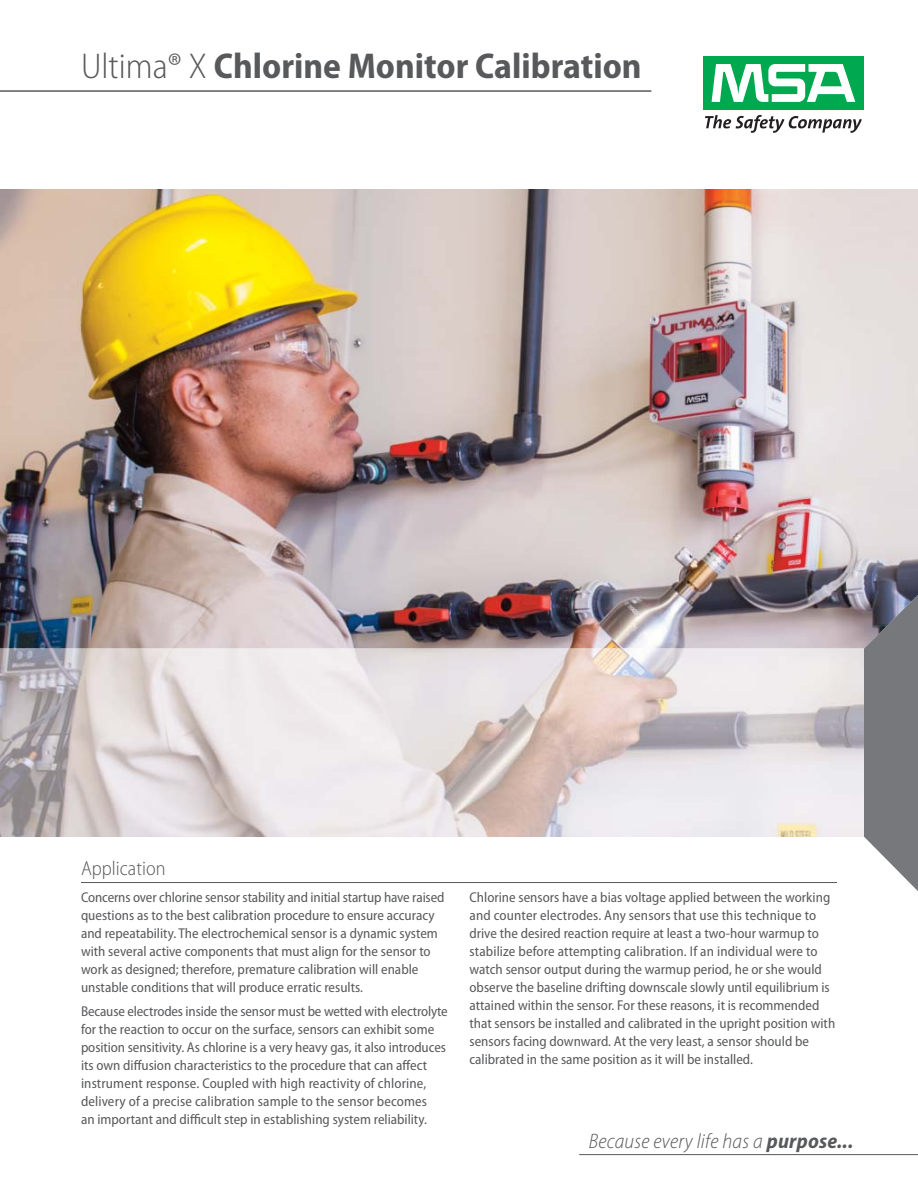
<style>
.page{position:relative;width:918px;height:1188px;background:#fff}
.page>*{position:absolute;margin:0;border:0;box-sizing:border-box;transform-origin:0 0}
.t1{font:700 semi-condensed 36px "Myriad Pro";color:#58595b}
.t2{font:italic 300 semi-condensed 21px "Myriad Pro";letter-spacing:.01em;color:#58595b}
.t3{font:300 semi-condensed 20.25px "Myriad Pro";color:#58595b}
.t4{font:semi-condensed 14.25px/18px "Myriad Pro";color:#58595b}
.s1{font-weight:300}
.s2{font-weight:700}
</style>
<div class="page">
<img style="left:0;top:189px;width:918px;height:393px">
<hr style="left:0;top:90px;width:651px;height:2px;background:#58595b">
<hr style="left:579px;top:1154px;width:339px;height:1px;background:#58595b">
<img style="left:0;top:582px;width:864px;height:255px">
<div style="left:703px;top:56px;width:161px;height:54px;background:#00a94f"></div>
<svg style="left:712px;top:64px;width:143px;height:38px"></svg>
<svg style="left:705px;top:115px;width:157px;height:18px"></svg>
<hr style="left:81px;top:882px;width:756px;height:1px;background:#58595b">
<svg style="left:864px;top:552px;width:54px;height:339px;background:#828288"></svg>
<h1 class="t1" style="left:81px;top:45px;width:562px"><span class="s1">Ultima® X</span> Chlorine Monitor Calibration</h1>
<h3 class="t3" style="left:81px;top:857px;width:86px">Application</h3>
<p class="t4" style="left:81px;top:890px;width:365px">Concerns over chlorine sensor stability and initial startup have raised questions as to the best calibration procedure to ensure accuracy and repeatability. The electrochemical sensor is a dynamic system with several active components that must align for the sensor to work as designed; therefore, premature calibration will enable unstable conditions that will produce erratic results.</p>
<p class="t4" style="left:81px;top:1004px;width:368px">Because electrodes inside the sensor must be wetted with electrolyte for the reaction to occur on the surface, sensors can exhibit some position sensitivity. As chlorine is a very heavy gas, it also introduces its own diffusion characteristics to the procedure that can affect instrument response. Coupled with high reactivity of chlorine, delivery of a precise calibration sample to the sensor becomes<br>an important and difficult step in establishing system reliability.</p>
<p class="t4" style="left:470px;top:890px;width:367px">Chlorine sensors have a bias voltage applied between the working and counter electrodes. Any sensors that use this technique to drive the desired reaction require at least a two-hour warmup to stabilize before attempting calibration. If an individual were to watch sensor output during the warmup period, he or she would observe the baseline drifting downscale slowly until equilibrium is attained within the sensor. For these reasons, it is recommended that sensors be installed and calibrated in the upright position with sensors facing downward. At the very least, a sensor should be calibrated in the same position as it will be installed.</p>
<h2 class="t2" style="left:589px;top:1129px;width:266px">Because every life has a <span class="s2">purpose...</span></h2>
</div>
